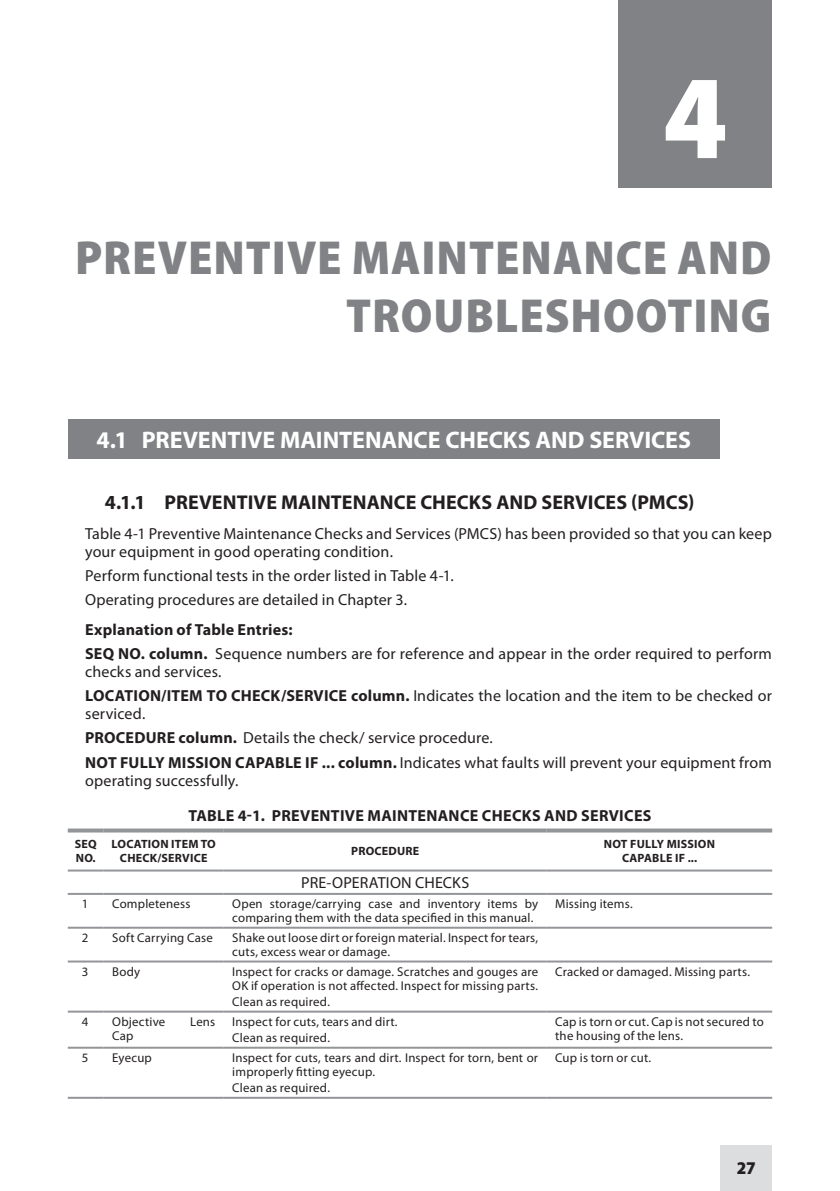
<style>
.page{position:relative;width:840px;height:1191px;background:#fff}
.page>*{position:absolute;margin:0;border:0;box-sizing:border-box;transform-origin:0 0}
.t1{font:900 semi-condensed 120px "Myriad Pro";color:#fff}
.t2{font:900 semi-condensed 48px/57.6px "Myriad Pro";letter-spacing:.02em;color:#808285;text-align:right}
.t3{font:700 24px "Myriad Pro";letter-spacing:-.005em;color:#fff}
.t4{font:700 20px "Myriad Pro";letter-spacing:.005em;color:#231f20}
.t5{font:900 semi-condensed 18px "Myriad Pro";color:#231f20}
.t6{font:16px/24.2px "Myriad Pro";letter-spacing:.01em;color:#231f20}
.t7{font:700 16px "Myriad Pro";letter-spacing:.02em;color:#231f20}
.t8{font:12.8px/14px "Myriad Pro";letter-spacing:.015em;color:#231f20}
.t9{font:700 12px/14px "Myriad Pro";letter-spacing:.02em;color:#231f20}
.s1{font-weight:700}
</style>
<div class="page">
<div style="left:720px;top:1145px;width:51px;height:46px;background:#dcdddf"></div>
<div style="left:618px;top:0;width:153px;height:187px;background:#808285"></div>
<div style="left:68px;top:419px;width:651px;height:40px;background:#808285"></div>
<svg style="left:68px;top:828px;width:36px;height:4px"></svg>
<svg style="left:104px;top:828px;width:120px;height:4px"></svg>
<svg style="left:224px;top:828px;width:322px;height:4px"></svg>
<svg style="left:546px;top:828px;width:225px;height:4px"></svg>
<hr style="left:68px;top:869px;width:36px;height:2px;background:#939598">
<hr style="left:104px;top:869px;width:120px;height:2px;background:#939598">
<hr style="left:224px;top:869px;width:322px;height:2px;background:#939598">
<hr style="left:546px;top:869px;width:225px;height:2px;background:#939598">
<hr style="left:68px;top:893px;width:36px;height:2px;background:#939598">
<hr style="left:104px;top:893px;width:120px;height:2px;background:#939598">
<hr style="left:224px;top:893px;width:322px;height:2px;background:#939598">
<hr style="left:546px;top:893px;width:225px;height:2px;background:#939598">
<hr style="left:68px;top:926px;width:36px;height:2px;background:#939598">
<hr style="left:104px;top:926px;width:120px;height:2px;background:#939598">
<hr style="left:224px;top:926px;width:322px;height:2px;background:#939598">
<hr style="left:546px;top:926px;width:225px;height:2px;background:#939598">
<hr style="left:68px;top:960px;width:36px;height:2px;background:#939598">
<hr style="left:104px;top:960px;width:120px;height:2px;background:#939598">
<hr style="left:224px;top:960px;width:322px;height:2px;background:#939598">
<hr style="left:546px;top:960px;width:225px;height:2px;background:#939598">
<hr style="left:68px;top:1010px;width:36px;height:2px;background:#939598">
<hr style="left:104px;top:1010px;width:120px;height:2px;background:#939598">
<hr style="left:224px;top:1010px;width:322px;height:2px;background:#939598">
<hr style="left:546px;top:1010px;width:225px;height:2px;background:#939598">
<hr style="left:68px;top:1046px;width:36px;height:2px;background:#939598">
<hr style="left:104px;top:1046px;width:120px;height:2px;background:#939598">
<hr style="left:224px;top:1046px;width:322px;height:2px;background:#939598">
<hr style="left:546px;top:1046px;width:225px;height:2px;background:#939598">
<hr style="left:68px;top:1096px;width:36px;height:2px;background:#939598">
<hr style="left:104px;top:1096px;width:120px;height:2px;background:#939598">
<hr style="left:224px;top:1096px;width:322px;height:2px;background:#939598">
<hr style="left:546px;top:1096px;width:225px;height:2px;background:#939598">
<h1 class="t1" style="left:662px;top:50px;width:66px">4</h1>
<h2 class="t2" style="left:75px;top:229px;width:697px">PREVENTIVE MAINTENANCE AND<br>TROUBLESHOOTING</h2>
<h3 class="t3" style="left:96px;top:424px;width:73px">4.1 PREVENTIVE</h3>
<h3 class="t3" style="left:280px;top:424px;width:36px">MAINTENANCE</h3>
<h3 class="t3" style="left:445px;top:424px;width:29px">CHECKS</h3>
<h3 class="t3" style="left:535px;top:424px;width:17px">AND</h3>
<h3 class="t3" style="left:589px;top:424px;width:27px">SERVICES</h3>
<h3 class="t4" style="left:105px;top:489px;width:590px">4.1.1 PREVENTIVE MAINTENANCE CHECKS AND SERVICES (PMCS)</h3>
<p class="t6" style="left:85px;top:524px;width:687px;line-height:18px">Table 4-1 Preventive Maintenance Checks and Services (PMCS) has been provided so that you can keep your equipment in good operating condition.</p>
<p class="t6" style="left:85px;top:563px;width:370px">Perform functional tests in the order listed in Table 4-1.<br>Operating procedures are detailed in Chapter 3.</p>
<p class="t6" style="left:85px;top:617px;width:687px"><span class="s1">EXPLANATION OF TABLE ENTRIES:<br>SEQ NO. COLUMN.</span> Sequence numbers are for reference and appear in the order required to perform</p>
<p class="t6" style="left:85px;top:659px;width:138px">checks and services.</p>
<p class="t7" style="left:85px;top:685px;width:19px">LOCATION</p>
<p class="t7" style="left:161px;top:685px;width:22px">/ITEM</p>
<p class="t7" style="left:207px;top:685px;width:45px">TO CHECK</p>
<p class="t7" style="left:281px;top:685px;width:24px">/SERVICE</p>
<p class="t6" style="left:351px;top:683px;width:422px"><span class="s1">COLUMN.</span> Indicates the location and the item to be checked or</p>
<p class="t6" style="left:85px;top:701px;width:62px">serviced.</p>
<p class="t7" style="left:85px;top:727px;width:21px">PROCEDURE</p>
<p class="t6" style="left:178px;top:725px;width:315px"><span class="s1">COLUMN.</span> Details the check/ service procedure.</p>
<p class="t7" style="left:85px;top:751px;width:54px">NOT FULLY</p>
<p class="t7" style="left:168px;top:751px;width:23px">MISSION</p>
<p class="t7" style="left:235px;top:751px;width:21px">CAPABLE</p>
<p class="t6" style="left:305px;top:750px;width:468px"><span class="s1">IF ... COLUMN.</span> Indicates what faults will prevent your equipment from</p>
<p class="t6" style="left:85px;top:768px;width:155px">operating successfully.</p>
<p class="t7" style="left:188px;top:804px;width:464px">TABLE 4-1. PREVENTIVE MAINTENANCE CHECKS AND SERVICES</p>
<p class="t9" style="left:75px;top:836px;width:23px">SEQ<br>NO.</p>
<p class="t9" style="left:111px;top:836px;width:15px">LOCATION</p>
<p class="t9" style="left:171px;top:836px;width:13px">ITEM</p>
<p class="t9" style="left:201px;top:836px;width:9px">TO</p>
<p class="t9" style="left:603px;top:836px;width:41px">NOT FULLY</p>
<p class="t9" style="left:666px;top:836px;width:18px">MISSION</p>
<p class="t9" style="left:621px;top:850px;width:16px">CAPABLE</p>
<p class="t9" style="left:674px;top:850px;width:23px">IF ...</p>
<p class="t9" style="left:351px;top:843px;width:70px">PROCEDURE</p>
<p class="t9" style="left:120px;top:850px;width:16px">CHECK</p>
<p class="t9" style="left:157px;top:850px;width:19px">/SERVICE</p>
<p class="t6" style="left:301px;top:870px;width:169px">PRE-OPERATION CHECKS</p>
<p class="t8" style="left:82px;top:896px;width:8px">1</p>
<p class="t8" style="left:112px;top:896px;width:80px">Completeness</p>
<p class="t8" style="left:232px;top:896px;width:307px">Open storage/carrying case and inventory items by comparing them with the data specified in this manual.</p>
<p class="t8" style="left:555px;top:896px;width:79px">Missing items.</p>
<p class="t8" style="left:82px;top:930px;width:8px">2</p>
<p class="t8" style="left:112px;top:930px;width:102px">Soft Carrying Case</p>
<p class="t8" style="left:232px;top:930px;width:307px">Shake out loose dirt or foreign material. Inspect for tears, cuts, excess wear or damage.</p>
<p class="t8" style="left:82px;top:964px;width:8px">3</p>
<p class="t8" style="left:112px;top:964px;width:30px">Body</p>
<p class="t8" style="left:232px;top:964px;width:307px">Inspect for cracks or damage. Scratches and gouges are<br>OK if operation is not affected. Inspect for missing parts.</p>
<p class="t8" style="left:232px;top:994px;width:99px">Clean as required.</p>
<p class="t8" style="left:555px;top:964px;width:196px">Cracked or damaged. Missing parts.</p>
<p class="t8" style="left:82px;top:1014px;width:8px">4</p>
<p class="t8" style="left:112px;top:1014px;width:55px">Objective</p>
<p class="t8" style="left:190px;top:1014px;width:27px">Lens</p>
<p class="t8" style="left:112px;top:1028px;width:23px">Cap</p>
<p class="t8" style="left:232px;top:1013px;width:167px;line-height:16.2px">Inspect for cuts, tears and dirt.<br>Clean as required.</p>
<p class="t8" style="left:555px;top:1014px;width:210px">Cap is torn or cut. Cap is not secured to the housing of the lens.</p>
<p class="t8" style="left:82px;top:1050px;width:8px">5</p>
<p class="t8" style="left:112px;top:1050px;width:41px">Eyecup</p>
<p class="t8" style="left:232px;top:1050px;width:307px">Inspect for cuts, tears and dirt. Inspect for torn, bent or improperly fitting eyecup.</p>
<p class="t8" style="left:232px;top:1080px;width:99px">Clean as required.</p>
<p class="t8" style="left:555px;top:1050px;width:97px">Cup is torn or cut.</p>
<h3 class="t5" style="left:736px;top:1157px;width:21px">27</h3>
</div>
